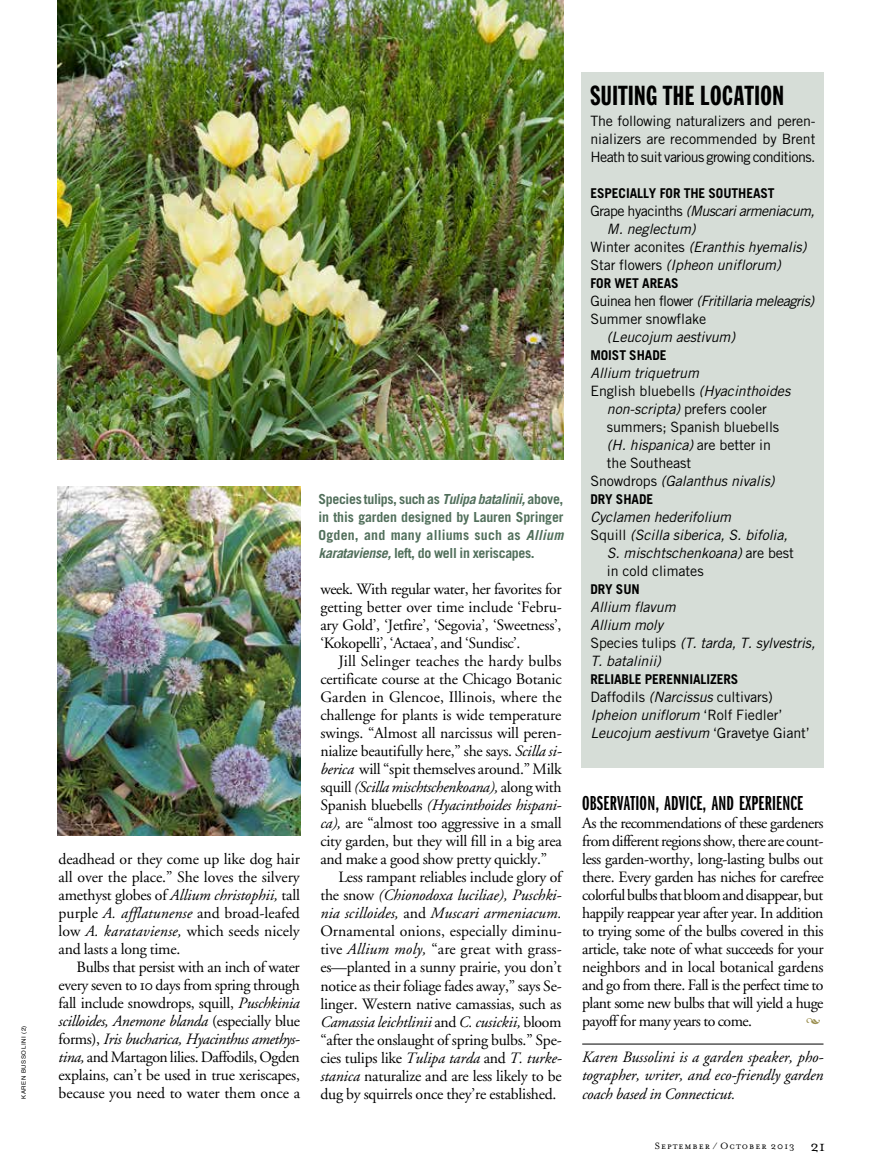
<style>
.page{position:relative;width:891px;height:1175px;background:#fff}
.page>*{position:absolute;margin:0;border:0;box-sizing:border-box;transform-origin:0 0}
.t1{font:27px "Franklin Gothic Extra Cond";letter-spacing:.02em;color:#000}
.t2{font:21px "Franklin Gothic Demi X Comp";letter-spacing:.01em;color:#000}
.t3{font:15.75px/18px "Adobe Garamond Regular Os F";letter-spacing:-.015em;color:#000;text-align:justify}
.t4{font:15.75px/18px "Adobe Garamond Italic Os F";letter-spacing:-.01em;color:#000}
.t5{font:14.25px/18px "Trade Gothic";letter-spacing:-.005em;color:#000}
.t6{font:italic 14.25px/18px "Trade Gothic";letter-spacing:-.005em;color:#000}
.t7{font:italic 14.25px "Trade Gothic";letter-spacing:-.035em;color:#000}
.t8{font:700 13.8px/18px "Trade Gothic";letter-spacing:-.01em;color:#516f5b;text-align:justify}
.t9{font:700 13.5px "Trade Gothic";letter-spacing:-.005em;color:#000}
.t10{font:10.5px "Mrs Eaves Small Caps";letter-spacing:.095em;color:#000}
.t11{font:6px "Helvetica";letter-spacing:.095em;color:#000}
.s1{font-family:"Adobe Garamond Italic Os F"}
.s2{font-family:"Adobe Garamond Regular Os F"}
.s3{font-style:italic}
.s4{font-style:normal}
.s5{font-family:"Mrs Eaves Roman"}
.s6{font-family:"Mrs Eaves Roman";font-size:16.5px}
</style>
<div class="page">
<hr style="left:582px;top:1043px;width:242px;height:1px;background:#000">
<div style="left:581px;top:72px;width:243px;height:695px;background:#d6ddd7"></div>
<img style="left:58px;top:0;width:505px;height:459px">
<img style="left:58px;top:486px;width:243px;height:349px">
<p class="t11" style="left:21px;top:1098px;width:75px;rotate:-90deg">KAREN BUSSOLINI (2)</p>
<p class="t3" style="left:59px;top:850px;width:243px">deadhead or they come up like dog hair all over the place.” She loves the silvery amethyst globes of <span class="s1">Allium christophii,</span> tall purple <span class="s1">A. afflatunense</span> and broad-leafed low <span class="s1">A. karataviense,</span> which seeds nicely and lasts a long time.</p>
<p class="t3" style="left:59px;top:958px;width:243px;text-indent:18px">Bulbs that persist with an inch of water every seven to 10 days from spring through fall include snowdrops, squill, <span class="s1">Puschkinia</span></p>
<p class="t4" style="left:59px;top:1013px;width:243px">scilloides, Anemone blanda <span class="s2">(especially blue forms),</span> Iris bucharica, Hyacinthus amethys-</p>
<p class="t3" style="left:59px;top:1048px;width:243px"><span class="s1">tina,</span> and Martagon lilies. Daffodils, Ogden explains, can’t be used in true xeriscapes, because you need to water them once a</p>
<p class="t8" style="left:319px;top:490px;width:246px">Species tulips, such as <span class="s3">Tulipa batalinii,</span> above, in this garden designed by Lauren Springer Ogden, and many alliums such as <span class="s3">Allium karataviense,</span> left, do well in xeriscapes.</p>
<p class="t3" style="left:320px;top:580px;width:243px">week. With regular water, her favorites for getting better over time include ‘Febru&shy;ary Gold’, ‘Jetfire’, ‘Segovia’, ‘Sweetness’, ‘Kokopelli’, ‘Actaea’, and ‘Sundisc’.</p>
<p class="t3" style="left:320px;top:652px;width:243px;text-indent:18px">Jill Selinger teaches the hardy bulbs certificate course at the Chicago Botanic Garden in Glencoe, Illinois, where the challenge for plants is wide temperature swings. “Almost all narcissus will peren&shy;nialize beautifully here,” she says. <span class="s1">Scilla si&shy;berica</span> will “spit themselves around.” Milk</p>
<p class="t4" style="left:320px;top:779px;width:243px"><span class="s2">squill</span> (Scilla mischtschenkoana), <span class="s2">along with<br>Spanish bluebells</span> (Hyacinthoides hispani-</p>
<p class="t3" style="left:320px;top:814px;width:243px"><span class="s1">ca),</span> are “almost too aggressive in a small</p>
<p class="t3" style="left:320px;top:832px;width:243px">city garden, but they will fill in a big area</p>
<p class="t3" style="left:320px;top:850px;width:228px">and make a good show pretty quickly.”</p>
<p class="t3" style="left:338px;top:868px;width:225px">Less rampant reliables include glory of</p>
<p class="t4" style="left:320px;top:887px;width:243px"><span class="s2">the snow</span> (Chionodoxa luciliae), Puschki&shy;nia scilloides, <span class="s2">and</span> Muscari armeniacum.</p>
<p class="t3" style="left:320px;top:922px;width:243px">Ornamental onions, especially diminu&shy;tive <span class="s1">Allium moly,</span> “are great with grass&shy;es—planted in a sunny prairie, you don’t notice as their foliage fades away,” says Se&shy;linger. Western native camassias, such as</p>
<p class="t4" style="left:320px;top:1013px;width:243px">Camassia leichtlinii <span class="s2">and</span> C. cusickii, <span class="s2">bloom</span></p>
<p class="t3" style="left:320px;top:1031px;width:243px">“after the onslaught of spring bulbs.” Spe-</p>
<p class="t4" style="left:320px;top:1049px;width:243px"><span class="s2">cies tulips like</span> Tulipa tarda <span class="s2">and</span> T. turke-</p>
<p class="t3" style="left:320px;top:1067px;width:243px"><span class="s1">stanica</span> naturalize and are less likely to be dug by squirrels once they’re established.</p>
<h1 class="t1" style="left:590px;top:81px;width:195px">SUITING THE LOCATION</h1>
<p class="t5" style="left:590px;top:112px;width:227px;text-align:justify">The following naturalizers and peren&shy;nializers are recommended by Brent Heath to suit various growing conditions.</p>
<p class="t9" style="left:590px;top:185px;width:186px">ESPECIALLY FOR THE SOUTHEAST</p>
<p class="t7" style="left:590px;top:202px;width:226px"><span class="s4">Grape hyacinths</span> (Muscari armeniacum,</p>
<p class="t6" style="left:607px;top:220px;width:90px">M. neglectum)</p>
<p class="t6" style="left:590px;top:238px;width:218px"><span class="s4">Winter aconites</span> (Eranthis hyemalis)</p>
<p class="t6" style="left:590px;top:256px;width:192px"><span class="s4">Star flowers</span> (Ipheon uniflorum)</p>
<p class="t9" style="left:590px;top:275px;width:90px">FOR WET AREAS</p>
<p class="t5" style="left:590px;top:292px;width:225px">Guinea hen flower <span class="s3">(Fritillaria meleagris)<br></span>Summer snowflake</p>
<p class="t6" style="left:607px;top:328px;width:130px">(Leucojum aestivum)</p>
<p class="t9" style="left:590px;top:347px;width:78px">MOIST SHADE</p>
<p class="t6" style="left:590px;top:364px;width:110px">Allium triquetrum</p>
<p class="t5" style="left:590px;top:382px;width:201px">English bluebells <span class="s3">(Hyacinthoides</span></p>
<p class="t5" style="left:607px;top:400px;width:161px"><span class="s3">non-scripta)</span> prefers cooler</p>
<p class="t5" style="left:607px;top:418px;width:174px">summers; Spanish bluebells</p>
<p class="t6" style="left:607px;top:436px;width:166px">(H. hispanica) <span class="s4">are better in</span></p>
<p class="t5" style="left:607px;top:454px;width:86px">the Southeast</p>
<p class="t6" style="left:590px;top:472px;width:186px"><span class="s4">Snowdrops</span> (Galanthus nivalis)</p>
<p class="t9" style="left:590px;top:491px;width:64px">DRY SHADE</p>
<p class="t6" style="left:590px;top:508px;width:142px">Cyclamen hederifolium</p>
<p class="t6" style="left:590px;top:526px;width:199px"><span class="s4">Squill</span> (Scilla siberica, S. bifolia,</p>
<p class="t6" style="left:607px;top:544px;width:189px">S. mischtschenkoana) <span class="s4">are best</span></p>
<p class="t5" style="left:607px;top:562px;width:98px">in cold climates</p>
<p class="t9" style="left:590px;top:581px;width:51px">DRY SUN</p>
<p class="t6" style="left:590px;top:598px;width:227px">Allium flavum<br>Allium moly<br><span class="s4">Species tulips</span> (T. tarda, T. sylvestris,<br>T. batalinii)</p>
<p class="t9" style="left:590px;top:671px;width:149px">RELIABLE PERENNIALIZERS</p>
<p class="t5" style="left:590px;top:688px;width:221px">Daffodils <span class="s3">(Narcissus</span> cultivars)<br><span class="s3">Ipheion uniflorum</span> ‘Rolf Fiedler’<br><span class="s3">Leucojum aestivum</span> ‘Gravetye Giant’</p>
<h2 class="t2" style="left:582px;top:792px;width:223px">OBSERVATION, ADVICE, AND EXPERIENCE</h2>
<p class="t3" style="left:582px;top:814px;width:243px">As the recommendations of these gardeners from different regions show, there are count&shy;less garden-worthy, long-lasting bulbs out there. Every garden has niches for carefree colorful bulbs that bloom and disappear, but happily reappear year after year. In addition to trying some of the bulbs covered in this article, take note of what succeeds for your neighbors and in local botanical gardens and go from there. Fall is the perfect time to plant some new bulbs that will yield a huge payoff for many years to come.</p>
<p class="t4" style="left:582px;top:1049px;width:243px;text-align:justify">Karen Bussolini is a garden speaker, pho&shy;tographer, writer, and eco-friendly garden coach based in Connecticut.</p>
<p class="t10" style="left:655px;top:1140px;width:172px">September / October <span class="s5">2013</span> <span class="s6">21</span></p>
</div>
